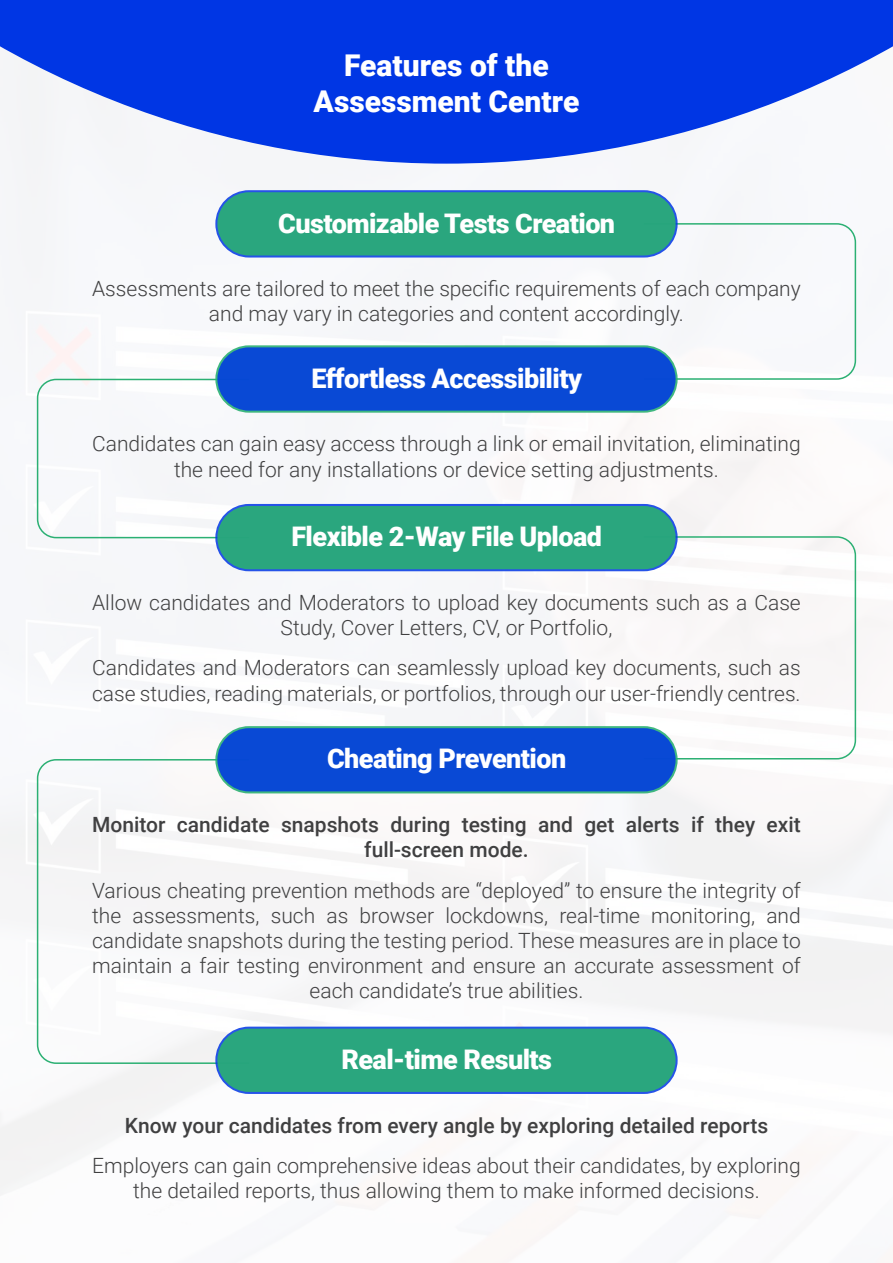
<style>
.page{position:relative;width:893px;height:1263px;background:#f8f8fa}
.page>*{position:absolute;margin:0;border:0;box-sizing:border-box;transform-origin:0 0}
.t1{font:900 30px/36px "Roboto";color:#fff;text-align:center}
.t2{font:900 27px "Roboto";letter-spacing:-.02em;color:#fff}
.t3{font:300 21px/25.2px "Roboto";color:#404041;text-align:center}
.t4{font:500 21px/25.2px "Roboto";color:#404041;text-align:center}
</style>
<div class="page">
<svg style="left:0;top:0;width:893px;height:164px;fill:#0036e4"></svg>
<svg style="left:678px;top:223px;width:179px;height:157px"></svg>
<svg style="left:642px;top:536px;width:215px;height:224px"></svg>
<svg style="left:36px;top:378px;width:215px;height:161px"></svg>
<svg style="left:36px;top:759px;width:215px;height:305px"></svg>
<svg style="left:215px;top:190px;width:463px;height:68px"></svg>
<div style="left:217px;top:192px;width:459px;height:63px;background:#2aa67e;border-radius:32px"></div>
<svg style="left:215px;top:345px;width:463px;height:68px"></svg>
<div style="left:217px;top:347px;width:459px;height:64px;background:#0949d5;border-radius:32px"></div>
<svg style="left:215px;top:504px;width:463px;height:67px;fill:#2653e7"></svg>
<div style="left:217px;top:506px;width:459px;height:63px;background:#2aa67e;border-radius:32px"></div>
<svg style="left:215px;top:726px;width:463px;height:67px;fill:#40b783"></svg>
<div style="left:217px;top:728px;width:459px;height:63px;background:#0949d5;border-radius:32px"></div>
<svg style="left:215px;top:1026px;width:463px;height:68px;fill:#275be8"></svg>
<div style="left:217px;top:1029px;width:459px;height:63px;background:#2aa67e;border-radius:32px"></div>
<h1 class="t1" style="left:314px;top:46px;width:267px">Features of the<br>Assessment Centre</h1>
<p class="t2" style="left:278px;top:204px;width:338px">Customizable Tests Creation</p>
<p class="t3" style="left:92px;top:275px;width:710px">Assessments are tailored to meet the specific requirements of each company and may vary in categories and content accordingly.</p>
<p class="t2" style="left:311px;top:359px;width:272px">Effortless Accessibility</p>
<p class="t3" style="left:92px;top:431px;width:710px">Candidates can gain easy access through a link or email invitation, eliminating the need for any installations or device setting adjustments.</p>
<p class="t2" style="left:291px;top:518px;width:312px">Flexible 2-Way File Upload</p>
<p class="t3" style="left:92px;top:589px;width:710px">Allow candidates and Moderators to upload key documents such as a Case<br>Study, Cover Letters, CV, or Portfolio,</p>
<p class="t3" style="left:92px;top:654px;width:710px;text-align:left">Candidates and Moderators can seamlessly upload key documents, such as case studies, reading materials, or portfolios, through our user-friendly centres.</p>
<p class="t2" style="left:327px;top:740px;width:241px">Cheating Prevention</p>
<p class="t4" style="left:92px;top:811px;width:710px">Monitor candidate snapshots during testing and get alerts if they exit full-screen mode.</p>
<p class="t3" style="left:92px;top:877px;width:710px">Various cheating prevention methods are “deployed” to ensure the integrity of the assessments, such as browser lockdowns, real-time monitoring, and candidate snapshots during the testing period. These measures are in place to maintain a fair testing environment and ensure an accurate assessment of each candidate’s true abilities.</p>
<p class="t2" style="left:341px;top:1040px;width:212px">Real-time Results</p>
<p class="t4" style="left:125px;top:1112px;width:645px">Know your candidates from every angle by exploring detailed reports</p>
<p class="t3" style="left:92px;top:1152px;width:710px">Employers can gain comprehensive ideas about their candidates, by exploring the detailed reports, thus allowing them to make informed decisions.</p>
</div>
